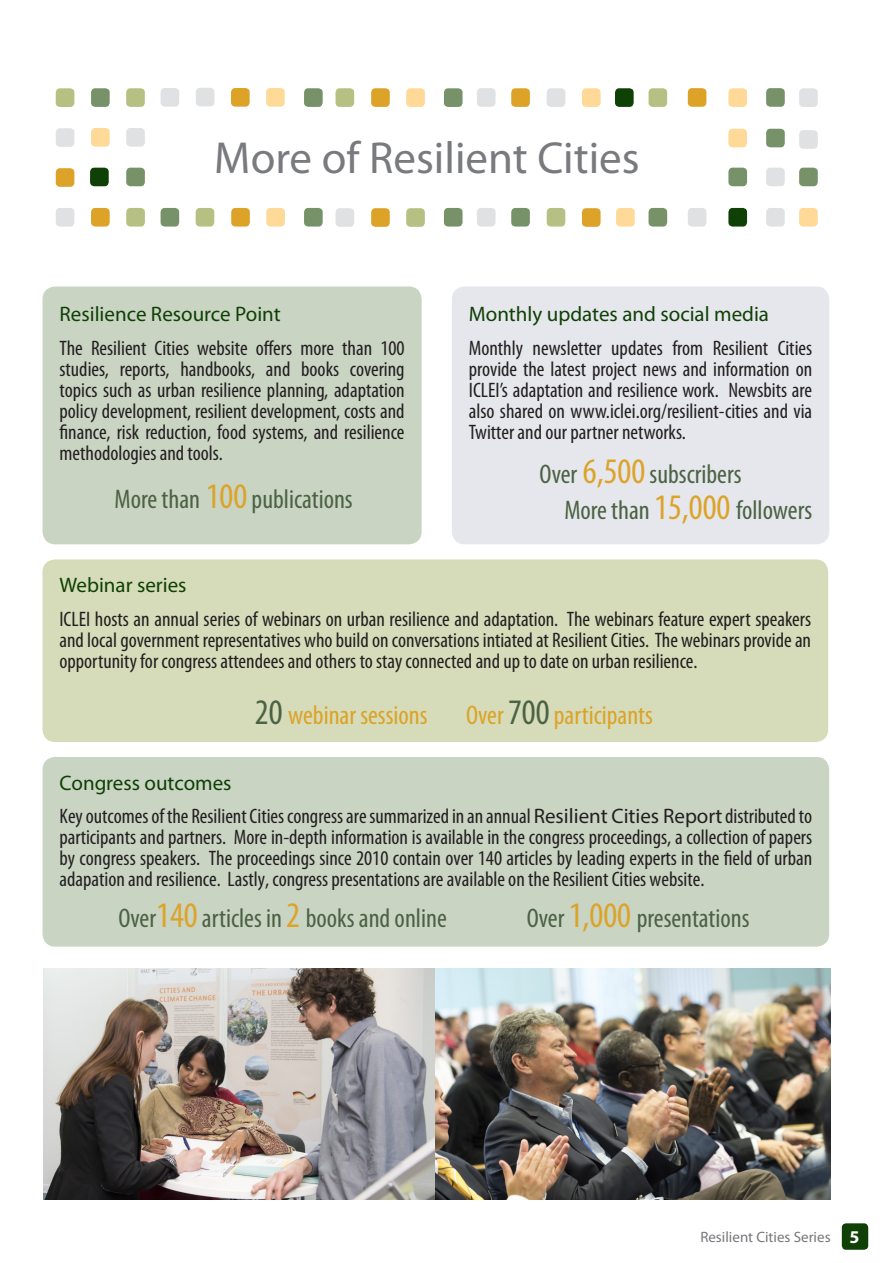
<style>
.page{position:relative;width:893px;height:1263px;background:#fff}
.page>*{position:absolute;margin:0;border:0;box-sizing:border-box;transform-origin:0 0}
.t1{font:45px "Myriad Pro";color:#787a7d}
.t2{font:condensed 27px/36px "Myriad Pro";color:#4c6244}
.t3{font:condensed 27px "Myriad Pro";color:#dca328}
.t4{font:condensed 21px/21px "Myriad Pro";color:#231f20;text-align:justify}
.t5{font:21px "Myriad Pro";color:#0f4005}
.t6{font:15px "Myriad Pro";color:#76787b}
.s1{font-size:36px;color:#dca328}
.s2{font-size:36px;color:#4c6244}
.s3{font-stretch:normal;color:#0f4005}
.s4{font-stretch:normal}
.s5{font-weight:700;font-size:18px;color:#fff}
</style>
<div class="page">
<div style="left:842px;top:1223px;width:26px;height:27px;background:#0f4005;border-radius:4px"></div>
<div style="left:452px;top:286px;width:377px;height:258px;background:#e5e7ec;border-radius:13px"></div>
<div style="left:42px;top:559px;width:786px;height:183px;background:#d6dcb9;border-radius:13px"></div>
<div style="left:43px;top:286px;width:379px;height:258px;background:#c9d4c3;border-radius:13px"></div>
<div style="left:43px;top:757px;width:786px;height:190px;background:#c9d4c3;border-radius:13px"></div>
<img style="left:43px;top:968px;width:787px;height:231px">
<div style="left:56px;top:88px;width:18px;height:19px;background:#b6c082;border-radius:4px"></div>
<div style="left:56px;top:168px;width:18px;height:19px;background:#dca328;border-radius:4px"></div>
<div style="left:56px;top:208px;width:18px;height:19px;background:#e0e1e3;border-radius:4px"></div>
<div style="left:56px;top:128px;width:18px;height:19px;background:#e0e1e3;border-radius:4px"></div>
<div style="left:91px;top:88px;width:19px;height:19px;background:#779268;border-radius:4px"></div>
<div style="left:90px;top:168px;width:19px;height:18px;background:#0f4005;border-radius:4px"></div>
<div style="left:91px;top:208px;width:19px;height:19px;background:#dca328;border-radius:4px"></div>
<div style="left:126px;top:208px;width:19px;height:19px;background:#b6c082;border-radius:4px"></div>
<div style="left:161px;top:208px;width:18px;height:19px;background:#779268;border-radius:4px"></div>
<div style="left:161px;top:88px;width:18px;height:19px;background:#e0e1e3;border-radius:4px"></div>
<div style="left:196px;top:88px;width:18px;height:18px;background:#e0e1e3;border-radius:4px"></div>
<div style="left:231px;top:88px;width:19px;height:19px;background:#dca328;border-radius:4px"></div>
<div style="left:266px;top:88px;width:19px;height:19px;background:#fed997;border-radius:4px"></div>
<div style="left:196px;top:208px;width:18px;height:19px;background:#b6c082;border-radius:4px"></div>
<div style="left:231px;top:208px;width:19px;height:19px;background:#dca328;border-radius:4px"></div>
<div style="left:266px;top:208px;width:19px;height:19px;background:#fed997;border-radius:4px"></div>
<div style="left:304px;top:208px;width:19px;height:19px;background:#779268;border-radius:4px"></div>
<div style="left:91px;top:128px;width:19px;height:19px;background:#fed997;border-radius:4px"></div>
<div style="left:336px;top:208px;width:18px;height:19px;background:#e0e1e3;border-radius:4px"></div>
<div style="left:371px;top:208px;width:19px;height:19px;background:#dca328;border-radius:4px"></div>
<div style="left:406px;top:208px;width:19px;height:19px;background:#b6c082;border-radius:4px"></div>
<div style="left:477px;top:208px;width:19px;height:19px;background:#e0e1e3;border-radius:4px"></div>
<div style="left:444px;top:208px;width:19px;height:19px;background:#779268;border-radius:4px"></div>
<div style="left:511px;top:208px;width:19px;height:19px;background:#779268;border-radius:4px"></div>
<div style="left:126px;top:88px;width:19px;height:19px;background:#b6c082;border-radius:4px"></div>
<div style="left:304px;top:88px;width:19px;height:19px;background:#779268;border-radius:4px"></div>
<div style="left:336px;top:88px;width:18px;height:19px;background:#b6c082;border-radius:4px"></div>
<div style="left:371px;top:88px;width:19px;height:19px;background:#dca328;border-radius:4px"></div>
<div style="left:406px;top:88px;width:19px;height:19px;background:#fed997;border-radius:4px"></div>
<div style="left:444px;top:88px;width:19px;height:19px;background:#779268;border-radius:4px"></div>
<div style="left:477px;top:88px;width:19px;height:19px;background:#e0e1e3;border-radius:4px"></div>
<div style="left:511px;top:88px;width:19px;height:19px;background:#dca328;border-radius:4px"></div>
<div style="left:547px;top:88px;width:18px;height:19px;background:#e0e1e3;border-radius:4px"></div>
<div style="left:582px;top:88px;width:19px;height:19px;background:#fed997;border-radius:4px"></div>
<div style="left:615px;top:88px;width:19px;height:19px;background:#0f4005;border-radius:4px"></div>
<div style="left:547px;top:208px;width:18px;height:19px;background:#b6c082;border-radius:4px"></div>
<div style="left:126px;top:168px;width:19px;height:18px;background:#779268;border-radius:4px"></div>
<div style="left:648px;top:88px;width:19px;height:19px;background:#b6c082;border-radius:4px"></div>
<div style="left:688px;top:88px;width:18px;height:19px;background:#dca328;border-radius:4px"></div>
<div style="left:728px;top:88px;width:19px;height:19px;background:#fed997;border-radius:4px"></div>
<div style="left:766px;top:88px;width:19px;height:19px;background:#779268;border-radius:4px"></div>
<div style="left:799px;top:88px;width:19px;height:19px;background:#e0e1e3;border-radius:4px"></div>
<div style="left:126px;top:128px;width:19px;height:19px;background:#e0e1e3;border-radius:4px"></div>
<div style="left:728px;top:129px;width:19px;height:18px;background:#fed997;border-radius:4px"></div>
<div style="left:766px;top:129px;width:19px;height:18px;background:#779268;border-radius:4px"></div>
<div style="left:799px;top:130px;width:19px;height:19px;background:#e0e1e3;border-radius:4px"></div>
<div style="left:728px;top:168px;width:19px;height:18px;background:#779268;border-radius:4px"></div>
<div style="left:799px;top:168px;width:19px;height:18px;background:#779268;border-radius:4px"></div>
<div style="left:728px;top:208px;width:19px;height:19px;background:#0f4005;border-radius:4px"></div>
<div style="left:582px;top:208px;width:19px;height:19px;background:#dca328;border-radius:4px"></div>
<div style="left:616px;top:208px;width:19px;height:19px;background:#fed997;border-radius:4px"></div>
<div style="left:648px;top:208px;width:19px;height:19px;background:#779268;border-radius:4px"></div>
<div style="left:688px;top:208px;width:18px;height:19px;background:#e0e1e3;border-radius:4px"></div>
<div style="left:766px;top:168px;width:19px;height:18px;background:#e0e1e3;border-radius:4px"></div>
<div style="left:799px;top:208px;width:19px;height:19px;background:#fed997;border-radius:4px"></div>
<div style="left:766px;top:208px;width:19px;height:19px;background:#e0e1e3;border-radius:4px"></div>
<h1 class="t1" style="left:214px;top:130px;width:427px">More of Resilient Cities</h1>
<p class="t5" style="left:60px;top:301px;width:223px">Resilience Resource Point</p>
<p class="t4" style="left:60px;top:337px;width:347px">The Resilient Cities website offers more than 100 studies, reports, handbooks, and books covering topics such as urban resilience planning, adaptation policy development, resilient development, costs and finance, risk reduction, food systems, and resilience methodologies and tools.</p>
<p class="t2" style="left:115px;top:481px;width:240px">More than <span class="s1">100</span> publications</p>
<p class="t5" style="left:469px;top:301px;width:302px">Monthly updates and social media</p>
<p class="t4" style="left:469px;top:337px;width:345px">Monthly newsletter updates from Resilient Cities provide the latest project news and information on ICLEI’s adaptation and resilience work. Newsbits are also shared on www.iclei.org/resilient-cities and via Twitter and our partner networks.</p>
<p class="t2" style="left:564px;top:456px;width:249px;text-indent:-25px">Over <span class="s1">6,500</span> subscribers<br>More than <span class="s1">15,000</span> followers</p>
<p class="t5" style="left:59px;top:572px;width:129px">Webinar series</p>
<p class="t4" style="left:59px;top:608px;width:753px">ICLEI hosts an annual series of webinars on urban resilience and adaptation. The webinars feature expert speakers and local government representatives who build on conversations intiated at Resilient Cities. The webinars provide an opportunity for congress attendees and others to stay connected and up to date on urban resilience.</p>
<p class="t3" style="left:255px;top:699px;width:174px"><span class="s2">20</span> webinar sessions</p>
<p class="t3" style="left:466px;top:699px;width:188px">Over <span class="s2">700</span> participants</p>
<p class="t4" style="left:60px;top:766px;width:754px;line-height:33.8px"><span class="s3">Congress outcomes<br></span>Key outcomes of the Resilient Cities congress are summarized in an annual <span class="s4">Resilient Cities Report</span> distributed to</p>
<p class="t4" style="left:60px;top:827px;width:754px">participants and partners. More in-depth information is available in the congress proceedings, a collection of papers by congress speakers. The proceedings since 2010 contain over 140 articles by leading experts in the field of urban adapation and resilience. Lastly, congress presentations are available on the Resilient Cities website.</p>
<p class="t2" style="left:118px;top:899px;width:330px">Over<span class="s1">140</span> articles in <span class="s1">2</span> books and online</p>
<p class="t2" style="left:527px;top:899px;width:224px">Over <span class="s1">1,000</span> presentations</p>
<p class="t6" style="left:700px;top:1228px;width:160px">Resilient Cities Series <span class="s5">5</span></p>
</div>
